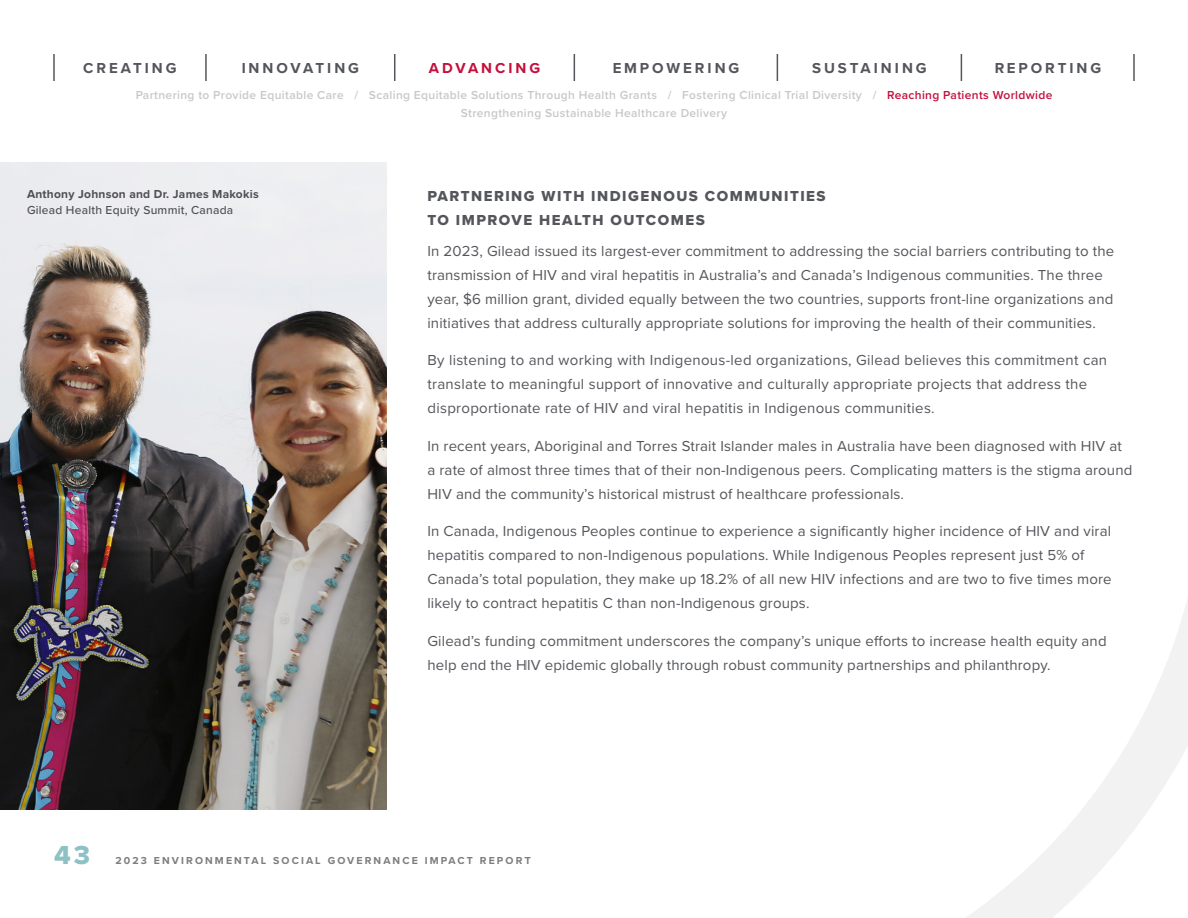
<style>
.page{position:relative;width:1188px;height:918px;background:#fff}
.page>*{position:absolute;margin:0;border:0;box-sizing:border-box;transform-origin:0 0}
.t1{font:27px "Proxima Nova Extrabld";color:#8dc1c5}
.Body_Copy{font:15px/24px "Proxima Nova";letter-spacing:.01em;color:#54565b}
.Subhead{font:15px/24px "Proxima Nova Extrabld";letter-spacing:.1em;color:#54565b}
.t2{font:700 15px "Proxima Nova";letter-spacing:.2em;color:#54565b}
.t3{font:700 15px "Proxima Nova";letter-spacing:.2em;color:#c50f3c}
.t4{font:600 12px/18px "Proxima Nova";letter-spacing:.03em;color:#c6cac6;text-align:center}
.t5{font:700 12px "Proxima Nova";letter-spacing:.02em;color:#54565b}
.t6{font:500 12px "Proxima Nova";letter-spacing:.02em;color:#54565b}
.t7{font:700 10.5px "Proxima Nova";letter-spacing:.2em;color:#7d7d7d}
.s1{color:#c50f3c}
</style>
<div class="page">
<hr style="left:53px;top:54px;width:2px;height:27px;background:#54565b">
<hr style="left:205px;top:54px;width:2px;height:27px;background:#54565b">
<svg style="left:394px;top:54px;width:1px;height:27px"></svg>
<svg style="left:574px;top:54px;width:1px;height:27px"></svg>
<svg style="left:777px;top:54px;width:1px;height:27px"></svg>
<svg style="left:961px;top:54px;width:1px;height:27px"></svg>
<hr style="left:1133px;top:54px;width:2px;height:27px;background:#54565b">
<img style="left:0;top:162px;width:387px;height:648px">
<svg style="left:966px;top:599px;width:222px;height:319px"></svg>
<p class="t2" style="left:83px;top:57px;width:95px">CREATING</p>
<p class="t2" style="left:242px;top:57px;width:119px">INNOVATING</p>
<p class="t3" style="left:429px;top:57px;width:113px">ADVANCING</p>
<p class="t2" style="left:612px;top:57px;width:129px">EMPOWERING</p>
<p class="t2" style="left:812px;top:57px;width:116px">SUSTAINING</p>
<p class="t2" style="left:994px;top:57px;width:109px">REPORTING</p>
<p class="t4" style="left:136px;top:86px;width:918px">Partnering to Provide Equitable Care / Scaling Equitable Solutions Through Health Grants / Fostering Clinical Trial Diversity / <span class="s1">Reaching Patients Worldwide<br></span>Strengthening Sustainable Healthcare Delivery</p>
<p class="t5" style="left:27px;top:186px;width:233px">Anthony Johnson and Dr. James Makokis</p>
<p class="t6" style="left:27px;top:201px;width:208px">Gilead Health Equity Summit, Canada</p>
<p class="Subhead" style="left:427px;top:184px;width:400px">PARTNERING WITH INDIGENOUS COMMUNITIES<br>TO IMPROVE HEALTH OUTCOMES</p>
<p class="Body_Copy" style="left:427px;top:238px;width:688px">In 2023, Gilead issued its largest-ever commitment to addressing the social barriers contributing to the transmission of HIV and viral hepatitis in Australia’s and Canada’s Indigenous communities. The three year, $6 million grant, divided equally between the two countries, supports front-line organizations and initiatives that address culturally appropriate solutions for improving the health of their communities.</p>
<p class="Body_Copy" style="left:427px;top:347px;width:681px">By listening to and working with Indigenous-led organizations, Gilead believes this commitment can translate to meaningful support of innovative and culturally appropriate projects that address the disproportionate rate of HIV and viral hepatitis in Indigenous communities.</p>
<p class="Body_Copy" style="left:427px;top:433px;width:706px">In recent years, Aboriginal and Torres Strait Islander males in Australia have been diagnosed with HIV at a rate of almost three times that of their non-Indigenous peers. Complicating matters is the stigma around<br>HIV and the community’s historical mistrust of healthcare professionals.</p>
<p class="Body_Copy" style="left:427px;top:518px;width:686px">In Canada, Indigenous Peoples continue to experience a significantly higher incidence of HIV and viral hepatitis compared to non-Indigenous populations. While Indigenous Peoples represent just 5% of Canada’s total population, they make up 18.2% of all new HIV infections and are two to five times more likely to contract hepatitis C than non-Indigenous groups.</p>
<p class="Body_Copy" style="left:427px;top:628px;width:681px">Gilead’s funding commitment underscores the company’s unique efforts to increase health equity and help end the HIV epidemic globally through robust community partnerships and philanthropy.</p>
<h1 class="t1" style="left:54px;top:835px;width:38px">43</h1>
<p class="t7" style="left:116px;top:853px;width:417px">2023 ENVIRONMENTAL SOCIAL GOVERNANCE IMPACT REPORT</p>
</div>
